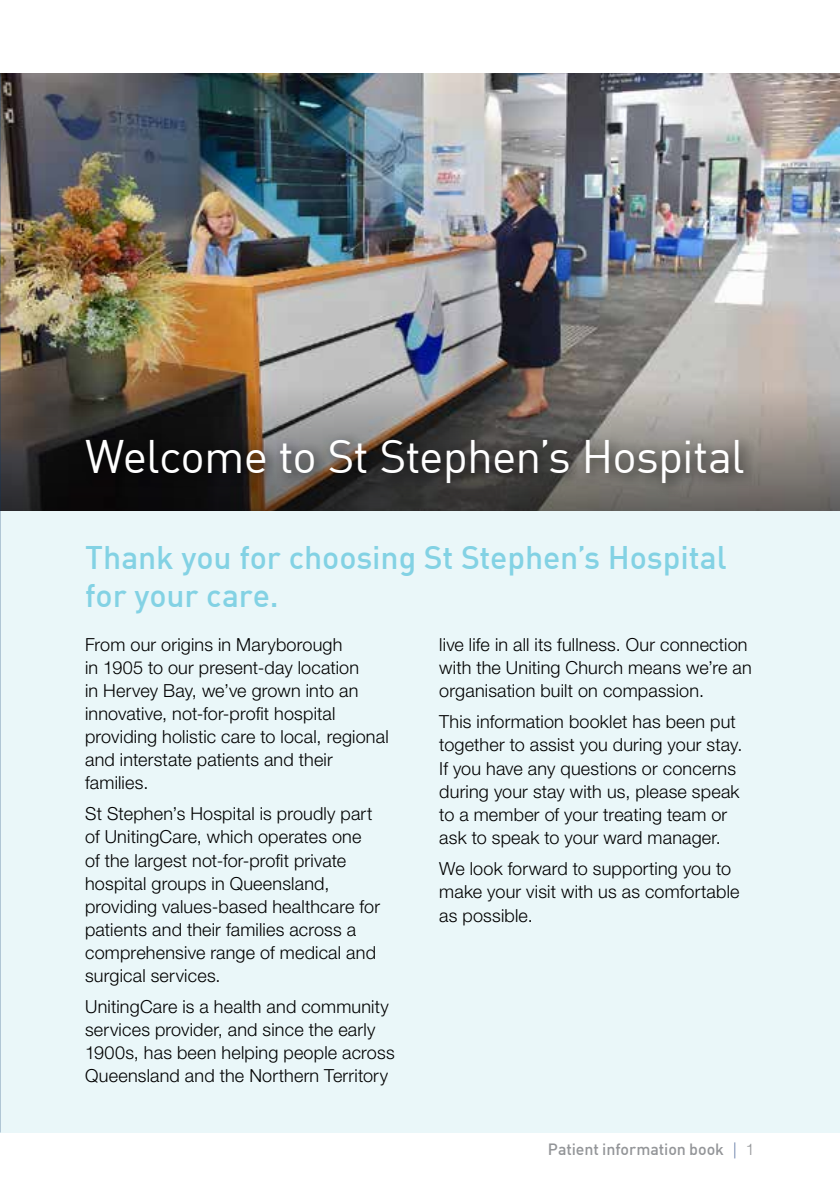
<style>
.page{position:relative;width:840px;height:1191px;background:#fff}
.page>*{position:absolute;margin:0;border:0;box-sizing:border-box;transform-origin:0 0}
.t1{font:46px "DIN Offc";letter-spacing:-.02em;color:#fff}
.t2{font:500 32px/38.4px "DIN Offc";letter-spacing:-.005em;color:#83d2e4}
.t3{font:300 18px/23px "Helvetica Neue LT Std";letter-spacing:.01em;color:#000}
.t4{font:500 16px "DIN Offc";letter-spacing:-.005em;color:#939598}
.s1{font-family:"Helvetica Neue LT Std";font-weight:300;color:#657da7}
.s2{font-family:"Helvetica Neue LT Std";font-weight:300}
</style>
<div class="page">
<div style="left:0;top:438px;width:839px;height:694px;background:#eaf7f9"></div>
<img style="left:0;top:74px;width:839px;height:313px">
<svg style="left:0;top:387px;width:839px;height:123px;background:#66605c"></svg>
<div style="left:79px;top:432px;width:679px;height:66px;background:#000;opacity:.75"></div>
<h1 class="t1" style="left:85px;top:427px;width:660px">Welcome to St Stephen’s Hospital</h1>
<h2 class="t2" style="left:85px;top:537px;width:642px">Thank you for choosing St Stephen’s Hospital for your care.</h2>
<p class="t3" style="left:85px;top:632px;width:305px">From our origins in Maryborough<br>in 1905 to our present-day location<br>in Hervey Bay, we’ve grown into an innovative, not-for-profit hospital providing holistic care to local, regional and interstate patients and their families.</p>
<p class="t3" style="left:85px;top:802px;width:296px">St Stephen’s Hospital is proudly part of UnitingCare, which operates one of the largest not-for-profit private hospital groups in Queensland, providing values-based healthcare for patients and their families across a comprehensive range of medical and surgical services.</p>
<p class="t3" style="left:85px;top:994px;width:311px">UnitingCare is a health and community services provider, and since the early 1900s, has been helping people across Queensland and the Northern Territory</p>
<p class="t3" style="left:439px;top:632px;width:314px">live life in all its fullness. Our connection with the Uniting Church means we’re an organisation built on compassion.</p>
<p class="t3" style="left:439px;top:710px;width:304px">This information booklet has been put together to assist you during your stay.<br>If you have any questions or concerns during your stay with us, please speak to a member of your treating team or ask to speak to your ward manager.</p>
<p class="t3" style="left:439px;top:856px;width:302px">We look forward to supporting you to make your visit with us as comfortable as possible.</p>
<p class="t4" style="left:547px;top:1139px;width:208px">Patient information book <span class="s1">|</span> <span class="s2">1</span></p>
</div>
